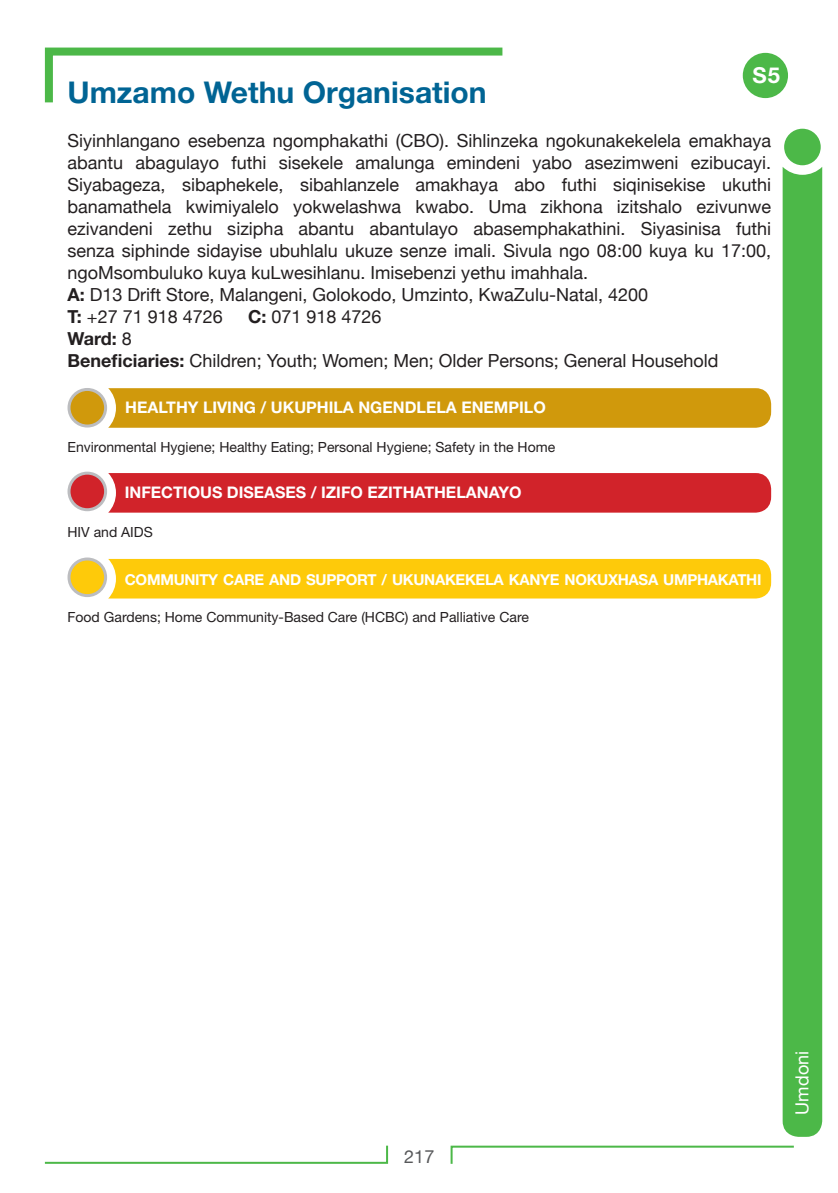
<style>
.page{position:relative;width:838px;height:1193px;background:#fff}
.page>*{position:absolute;margin:0;border:0;box-sizing:border-box;transform-origin:0 0}
.t1{font:700 30px "Helvetica Neue";color:#006494}
.t2{font:700 22px "Helvetica Neue";color:#fff}
.t3{font:18px/22px "Helvetica Neue";color:#231f20}
.t4{font:18px "Helvetica Neue";color:#fff}
.t5{font:18px "Helvetica Neue";color:#57585a}
.t6{font:700 16px "Helvetica Neue";color:#fff}
.t7{font:700 15px "Helvetica Neue";letter-spacing:-.02em;color:#fff}
.t8{font:14px "Helvetica Neue";color:#231f20}
.s1{font-weight:700}
</style>
<div class="page">
<svg style="left:782px;top:167px;width:39px;height:969px;background:#56bb52"></svg>
<div style="left:783px;top:129px;width:37px;height:36px;background:#4cb848;border-radius:50%"></div>
<svg style="left:450px;top:1145px;width:344px;height:19px"></svg>
<svg style="left:44px;top:1145px;width:345px;height:19px"></svg>
<svg style="left:44px;top:47px;width:459px;height:56px"></svg>
<div style="left:742px;top:53px;width:45px;height:45px;background:#4cb848;border-radius:50%"></div>
<div style="left:108px;top:388px;width:662px;height:39px;background:#d0990c"></div>
<div style="left:69px;top:389px;width:37px;height:37px;background:#d0990c;border-radius:50%"></div>
<div style="left:67px;top:388px;width:40px;height:39px;border:3px solid #bcbdc0;border-radius:50%"></div>
<div style="left:108px;top:473px;width:662px;height:39px;background:#d1232a"></div>
<div style="left:69px;top:473px;width:37px;height:36px;background:#d1232a;border-radius:50%"></div>
<div style="left:67px;top:471px;width:40px;height:40px;border:3px solid #bcbdc0;border-radius:50%"></div>
<div style="left:108px;top:559px;width:662px;height:39px;background:#feca0a"></div>
<div style="left:69px;top:559px;width:37px;height:36px;background:#feca0a;border-radius:50%"></div>
<div style="left:67px;top:557px;width:40px;height:40px;border:3px solid #bcbdc0;border-radius:50%"></div>
<p class="t2" style="left:752px;top:62px;width:29px">S5</p>
<h1 class="t1" style="left:67px;top:73px;width:420px">UMZAMO WETHU ORGANISATION</h1>
<p class="t3" style="left:67px;top:130px;width:705px">Siyinhlangano esebenza ngomphakathi (CBO). Sihlinzeka ngokunakekelela emakhaya abantu abagulayo futhi sisekele amalunga emindeni yabo asezimweni ezibucayi.<br>Siyabageza, sibaphekele, sibahlanzele amakhaya abo futhi siqinisekise ukuthi banamathela kwimiyalelo yokwelashwa kwabo. Uma zikhona izitshalo ezivunwe ezivandeni zethu sizipha abantu abantulayo abasemphakathini. Siyasinisa futhi senza siphinde sidayise ubuhlalu ukuze senze imali. Sivula ngo 08:00 kuya ku 17:00, ngoMsombuluko kuya kuLwesihlanu. Imisebenzi yethu imahhala.<br><span class="s1">A:</span> D13 Drift Store, Malangeni, Golokodo, Umzinto, KwaZulu-Natal, 4200<br><span class="s1">T:</span> +27 71 918 4726</p>
<p class="t3" style="left:248px;top:306px;width:135px"><span class="s1">C:</span> 071 918 4726</p>
<p class="t3" style="left:67px;top:328px;width:652px"><span class="s1">WARD:</span> 8<br><span class="s1">BENEFICIARIES:</span> Children; Youth; Women; Men; Older Persons; General Household</p>
<p class="t6" style="left:125px;top:398px;width:422px">HEALTHY LIVING / UKUPHILA NGENDLELA ENEMPILO</p>
<p class="t8" style="left:67px;top:438px;width:489px">Environmental Hygiene; Healthy Eating; Personal Hygiene; Safety in the Home</p>
<p class="t6" style="left:125px;top:482px;width:398px">INFECTIOUS DISEASES / IZIFO EZITHATHELANAYO</p>
<p class="t8" style="left:67px;top:523px;width:87px">HIV and AIDS</p>
<p class="t7" style="left:125px;top:570px;width:36px">COMMU</p>
<p class="t7" style="left:184px;top:570px;width:578px">NITY CARE AND SU PPORT / UKUNAKEKELA KANYE NOKUXHASA UMPHAKATHI</p>
<p class="t8" style="left:67px;top:608px;width:463px">Food Gardens; Home Community-Based Care (HCBC) and Palliative Care</p>
<p class="t5" style="left:404px;top:1143px;width:32px">217</p>
<p class="t4" style="left:789px;top:1114px;width:65px;rotate:-90deg">Umdoni</p>
</div>
